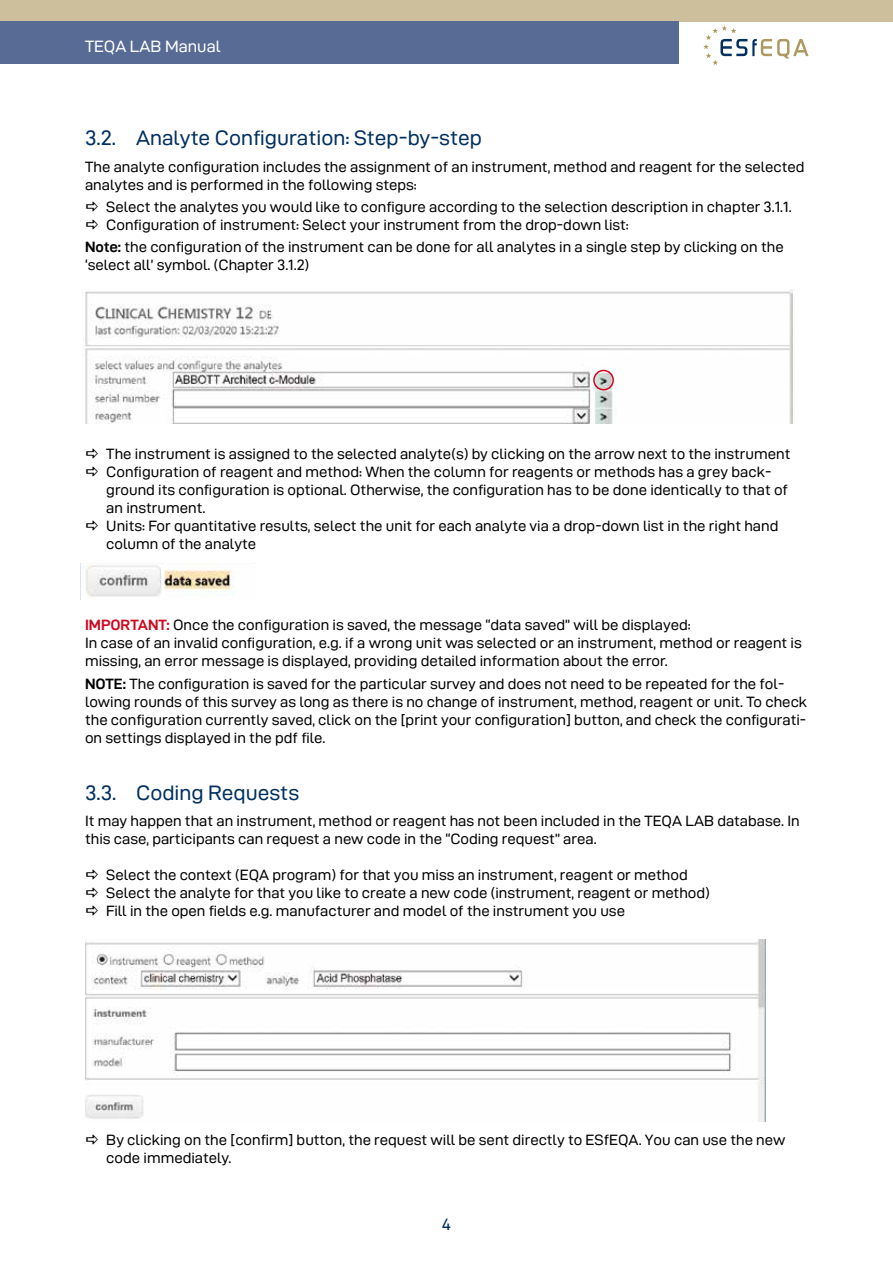
<style>
.page{position:relative;width:893px;height:1263px;background:#fff}
.page>*{position:absolute;margin:0;border:0;box-sizing:border-box;transform-origin:0 0}
.t1{font:21px "D DIN Exp";color:#002f60}
.t2{font:16.5px "D DIN Exp";color:#fff}
.t3{font:16.5px "D DIN Exp";color:#002f60}
.t4{font:15px/18px "D DIN Exp";color:#000}
.s1{font-family:"D DIN Exp Bold"}
.s2{font-family:"D DIN Exp Bold";color:#cd071e}
</style>
<div class="page">
<div style="left:0;top:0;width:893px;height:21px;background:#cdbf9c"></div>
<div style="left:0;top:21px;width:679px;height:43px;background:#576b95"></div>
<svg style="left:703px;top:26px;width:106px;height:39px"></svg>
<img style="left:85px;top:289px;width:707px;height:135px">
<div style="left:593px;top:370px;width:21px;height:20px;border:2px solid #cd071e;border-radius:50%"></div>
<img style="left:83px;top:563px;width:151px;height:34px">
<img style="left:85px;top:940px;width:680px;height:181px">
<p class="t2" style="left:85px;top:37px;width:137px">TEQA LAB Manual</p>
<h1 class="t1" style="left:85px;top:126px;width:398px">3.2. Analyte Configuration: Step-by-step</h1>
<p class="t4" style="left:85px;top:157px;width:721px">The analyte configuration includes the assignment of an instrument, method and reagent for the selected analytes and is performed in the following steps:</p>
<p class="t4" style="left:106px;top:197px;width:687px">Select the analytes you would like to configure according to the selection description in chapter 3.1.1.<br>Configuration of instrument: Select your instrument from the drop-down list:</p>
<p class="t4" style="left:85px;top:238px;width:700px"><span class="s1">Note:</span> the configuration of the instrument can be done for all analytes in a single step by clicking on the ‘select all’ symbol. (Chapter 3.1.2)</p>
<p class="t4" style="left:106px;top:444px;width:686px">The instrument is assigned to the selected analyte(s) by clicking on the arrow next to the instrument Configuration of reagent and method: When the column for reagents or methods has a grey back&shy;ground its configuration is optional. Otherwise, the configuration has to be done identically to that of an instrument.<br>Units: For quantitative results, select the unit for each analyte via a drop-down list in the right hand column of the analyte</p>
<p class="t4" style="left:85px;top:616px;width:718px"><span class="s2">IMPORTANT:</span> Once the configuration is saved, the message “data saved” will be displayed:<br>In case of an invalid configuration, e.g. if a wrong unit was selected or an instrument, method or reagent is missing, an error message is displayed, providing detailed information about the error.</p>
<p class="t4" style="left:85px;top:674px;width:724px"><span class="s1">NOTE:</span> The configuration is saved for the particular survey and does not need to be repeated for the fol&shy;lowing rounds of this survey as long as there is no change of instrument, method, reagent or unit. To check the configuration currently saved, click on the [print your configuration] button, and check the configurati&shy;on settings displayed in the pdf file.</p>
<h1 class="t1" style="left:85px;top:781px;width:216px">3.3. Coding Requests</h1>
<p class="t4" style="left:85px;top:812px;width:716px">It may happen that an instrument, method or reagent has not been included in the TEQA LAB database. In this case, participants can request a new code in the “Coding request” area.</p>
<p class="t4" style="left:106px;top:866px;width:605px">Select the context (EQA program) for that you miss an instrument, reagent or method<br>Select the analyte for that you like to create a new code (instrument, reagent or method)<br>Fill in the open fields e.g. manufacturer and model of the instrument you use</p>
<p class="t4" style="left:106px;top:1130px;width:681px">By clicking on the [confirm] button, the request will be sent directly to ESfEQA. You can use the new code immediately.</p>
<p class="t3" style="left:442px;top:1215px;width:11px">4</p>
</div>
